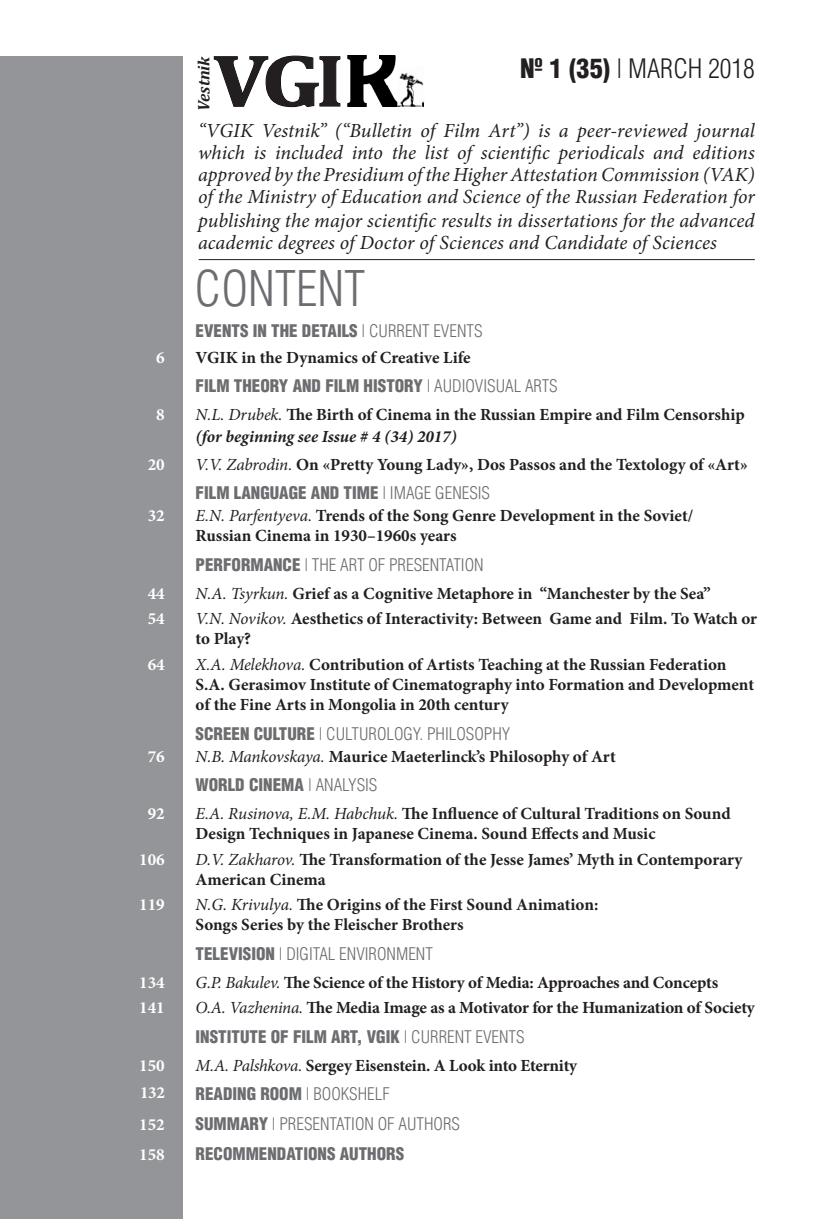
<style>
.page{position:relative;width:823px;height:1219px;background:#fff}
.page>*{position:absolute;margin:0;border:0;box-sizing:border-box;transform-origin:0 0}
.t1{font:700 74px "Cambria";color:#231f20;scale:1.15 1}
.t2{font:48px "AG Letterica Cond L";color:#6c6d70}
.t3{font:26.2px "AG Letterica Cond L";color:#231f20}
.t4{font:italic 20px/22px "Minion Pro";letter-spacing:.005em;color:#231f20;text-align:justify}
.t5{font:700 17px/20px "Minion Pro";color:#231f20}
.t6{font:700 17px "AG Letterica Cond L";color:#6c6d70}
.t7{font:17px "AG Letterica Cond L";color:#6c6d70}
.t8{font:700 17px "Minion Pro";color:#fff}
.t9{font:italic 700 16.6px "Cambria";letter-spacing:-.005em;color:#231f20}
.s1{font-weight:700}
.s2{font-weight:400}
.s3{font-weight:400;font-style:italic}
.s4{font-style:italic}
</style>
<div class="page">
<div style="left:0;top:57px;width:183px;height:1162px;background:#939598"></div>
<svg style="left:213px;top:55px;width:127px;height:53px"></svg>
<img style="left:347px;top:56px;width:50px;height:51px">
<img style="left:397px;top:72px;width:27px;height:35px">
<hr style="left:198px;top:259px;width:556px;height:1px;background:#231f20">
<p class="t9" style="left:192px;top:111px;width:56px;rotate:-90deg">Vestnik</p>
<h1 class="t1" style="left:213px;top:29px;width:114px">VGI</h1>
<h3 class="t3" style="left:520px;top:53px;width:236px"><span class="s1">№ 1 (35)</span> | MARCH 2018</h3>
<p class="t4" style="left:198px;top:120px;width:558px">“VGIK Vestnik” (“Bulletin of Film Art”) is a peer-reviewed journal which is included into the list of scientific periodicals and editions approved by the Presidium of the Higher Attestation Commission (VAK) of the Ministry of Education and Science of the Russian Federation for</p>
<p class="t4" style="left:198px;top:210px;width:558px">publishing the major scientific results in dissertations for the advanced academic degrees of Doctor of Sciences and Candidate of Sciences</p>
<h2 class="t2" style="left:194px;top:261px;width:172px">CONTENT</h2>
<p class="t6" style="left:195px;top:320px;width:288px">EVENTS IN THE DETAILS <span class="s2">| CURRENT EVENTS</span></p>
<p class="t8" style="left:156px;top:345px;width:10px">6</p>
<p class="t5" style="left:195px;top:347px;width:276px">VGIK in the Dynamics of Creative Life</p>
<p class="t6" style="left:195px;top:376px;width:363px">FILM THEORY AND FILM HISTORY <span class="s2">| AUDIOVISUAL ARTS</span></p>
<p class="t8" style="left:156px;top:403px;width:10px">8</p>
<p class="t5" style="left:195px;top:403px;width:550px;line-height:22px"><span class="s3">N.L. Drubek.</span> The Birth of Cinema in the Russian Empire and Film Censorship <span class="s4">(for beginning see Issue # 4 (34) 2017)</span></p>
<p class="t8" style="left:148px;top:452px;width:18px">20</p>
<p class="t5" style="left:195px;top:454px;width:553px"><span class="s3">V.V. Zabrodin.</span> On «Pretty Young Lady», Dos Passos and the Textology of «Art»</p>
<p class="t6" style="left:195px;top:483px;width:296px">FILM LANGUAGE AND TIME <span class="s2">| IMAGE GENESIS</span></p>
<p class="t8" style="left:148px;top:504px;width:18px">32</p>
<p class="t5" style="left:195px;top:506px;width:499px"><span class="s3">E.N. Parfentyeva.</span> Trends of the Song Genre Development in the Soviet/<br>Russian Cinema in 1930–1960s years</p>
<p class="t7" style="left:195px;top:555px;width:289px"><span class="s1">PERFORMANCE</span> | THE ART OF PRESENTATION</p>
<p class="t8" style="left:148px;top:581px;width:18px">44</p>
<p class="t5" style="left:195px;top:583px;width:516px"><span class="s3">N.А. Tsyrkun.</span> Grief as a Cognitive Metaphore in “Manchester by the Sea”</p>
<p class="t8" style="left:148px;top:607px;width:18px">54</p>
<p class="t5" style="left:195px;top:609px;width:562px"><span class="s3">V.N. Novikov.</span> Aesthetics of Interactivity: Between Game and Film. To Watch or to Play?</p>
<p class="t8" style="left:148px;top:653px;width:18px">64</p>
<p class="t5" style="left:195px;top:654px;width:559px"><span class="s3">X.A. Melekhova.</span> Contribution of Artists Teaching at the Russian Federation<br>S.A. Gerasimov Institute of Cinematography into Formation and Development of the Fine Arts in Mongolia in 20th century</p>
<p class="t7" style="left:195px;top:724px;width:316px"><span class="s1">SCREEN CULTURE</span> | CULTUROLOGY. PHILOSOPHY</p>
<p class="t8" style="left:148px;top:744px;width:18px">76</p>
<p class="t5" style="left:195px;top:746px;width:421px"><span class="s3">N.B. Mankovskaya.</span> Maurice Maeterlinck’s Philosophy of Art</p>
<p class="t6" style="left:195px;top:775px;width:183px">WORLD CINEMA <span class="s2">| ANALYSIS</span></p>
<p class="t8" style="left:148px;top:802px;width:18px">92</p>
<p class="t5" style="left:195px;top:803px;width:536px"><span class="s3">E.A. Rusinova, E.M. Habchuk.</span> The Influence of Cultural Traditions on Sound<br>Design Techniques in Japanese Cinema. Sound Effects and Music</p>
<p class="t8" style="left:139px;top:847px;width:27px">106</p>
<p class="t5" style="left:195px;top:849px;width:548px"><span class="s3">D.V. Zakharov.</span> The Transformation of the Jesse James’ Myth in Contemporary<br>American Cinema</p>
<p class="t8" style="left:139px;top:893px;width:27px">119</p>
<p class="t5" style="left:195px;top:895px;width:404px"><span class="s3">N.G. Krivulya.</span> The Origins of the First Sound Animation:<br>Songs Series by the Fleischer Brothers</p>
<p class="t7" style="left:195px;top:944px;width:239px"><span class="s1">TELEVISION</span> | DIGITAL ENVIRONMENT</p>
<p class="t8" style="left:139px;top:970px;width:27px">134</p>
<p class="t5" style="left:195px;top:972px;width:524px"><span class="s3">G.P. Bakulev.</span> The Science of the History of Media: Approaches and Concepts</p>
<p class="t8" style="left:139px;top:996px;width:27px">141</p>
<p class="t5" style="left:195px;top:998px;width:560px"><span class="s3">O.A. Vazhenina.</span> The Media Image as a Motivator for the Humanization of Society</p>
<p class="t6" style="left:195px;top:1026px;width:330px">INSTITUTE OF FILM ART, VGIK <span class="s2">| CURRENT EVENTS</span></p>
<p class="t8" style="left:139px;top:1053px;width:27px">150</p>
<p class="t5" style="left:195px;top:1055px;width:383px"><span class="s3">M.A. Palshkova.</span> Sergey Eisenstein. A Look into Eternity</p>
<p class="t6" style="left:195px;top:1084px;width:196px">READING ROOM <span class="s2">| BOOKSHELF</span></p>
<p class="t8" style="left:139px;top:1113px;width:27px">152</p>
<p class="t7" style="left:195px;top:1114px;width:266px"><span class="s1">SUMMARY</span> | PRESENTATION OF AUTHORS</p>
<p class="t8" style="left:139px;top:1142px;width:27px">158</p>
<p class="t6" style="left:195px;top:1143px;width:210px">RECOMMENDATIONS AUTHORS</p>
<p class="t8" style="left:140px;top:1081px;width:26px">132</p>
</div>
